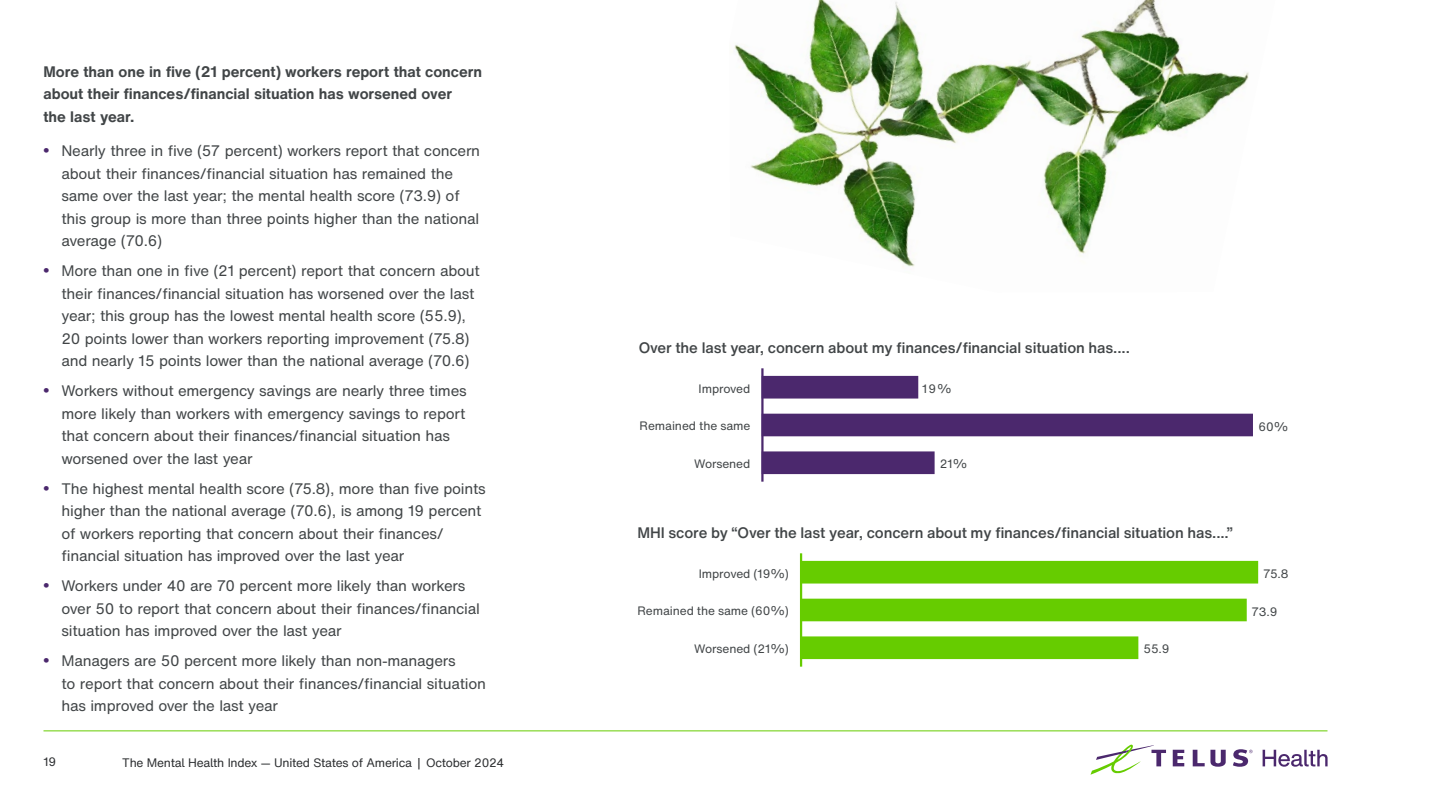
<style>
.page{position:relative;width:1440px;height:810px;background:#fff}
.page>*{position:absolute;margin:0;border:0;box-sizing:border-box;transform-origin:0 0}
.t1{font:15px/22.5px "H Nfor TELUS";letter-spacing:-.015em;color:#414547}
.t2{font:500 15px "H Nfor TELUS";letter-spacing:-.01em;color:#414547}
.t3{font:700 15px/22.5px "H Nfor TELUS";letter-spacing:-.005em;color:#414547}
.t4{font:12px "H Nfor TELUS";letter-spacing:-.005em;color:#414547}
.t5{font:12px "H Nfor TELUSSA";letter-spacing:-.02em;color:#2c2e30}
.t6{font:12px "H Nfor TELUS";color:#2c2e30}
.s1{font-family:"Arial";font-weight:700;font-size:16.5px;color:#4b286d}
</style>
<div class="page">
<svg style="left:1173px;top:750px;width:11px;height:16px"></svg>
<svg style="left:1193px;top:750px;width:33px;height:17px"></svg>
<svg style="left:1090px;top:745px;width:76px;height:30px"></svg>
<svg style="left:1233px;top:749px;width:20px;height:18px"></svg>
<svg style="left:1263px;top:750px;width:65px;height:17px"></svg>
<hr style="left:44px;top:730px;width:1284px;height:1px;background:#6c0">
<hr style="left:761px;top:368px;width:3px;height:114px;background:#4b286d">
<div style="left:762px;top:377px;width:156px;height:21px;background:#4b286d"></div>
<div style="left:762px;top:376px;width:156px;height:23px;border:2px solid #4b286d"></div>
<div style="left:762px;top:414px;width:490px;height:22px;background:#4b286d"></div>
<div style="left:762px;top:452px;width:172px;height:21px;background:#4b286d"></div>
<div style="left:762px;top:451px;width:173px;height:23px;border:2px solid #4b286d"></div>
<hr style="left:800px;top:553px;width:2px;height:114px;background:#6c0">
<div style="left:801px;top:562px;width:456px;height:21px;background:#6c0"></div>
<div style="left:800px;top:561px;width:458px;height:23px;border:2px solid #6c0"></div>
<div style="left:801px;top:599px;width:445px;height:22px;background:#6c0"></div>
<div style="left:801px;top:637px;width:337px;height:21px;background:#6c0"></div>
<div style="left:800px;top:636px;width:338px;height:23px;border:2px solid #6c0"></div>
<img style="left:734px;top:0;width:515px;height:267px">
<p class="t3" style="left:44px;top:60px;width:440px">More than one in five (21 percent) workers report that concern about their finances/financial situation has worsened over<br>the last year.</p>
<p class="t1" style="left:62px;top:139px;width:420px;text-indent:-18px"><span class="s1">•</span> Nearly three in five (57 percent) workers report that concern about their finances/financial situation has remained the same over the last year; the mental health score (73. 9) of this group is more than three points higher than the national average (70. 6)</p>
<p class="t1" style="left:62px;top:259px;width:420px;text-indent:-18px"><span class="s1">•</span> More than one in five (21 percent) report that concern about their finances/financial situation has worsened over the last year; this group has the lowest mental health score (55. 9), 20 points lower than workers reporting improvement (75.8) and nearly 15 points lower than the national average (70. 6)</p>
<p class="t1" style="left:62px;top:379px;width:407px;text-indent:-18px"><span class="s1">•</span> Workers without emergency savings are nearly three times more likely than workers with emergency savings to report that concern about their finances/financial situation has worsened over the last year</p>
<p class="t1" style="left:62px;top:477px;width:426px;text-indent:-18px"><span class="s1">•</span> The highest mental health score (75.8), more than five points higher than the national average (70. 6), is among 19 percent of workers reporting that concern about their finances/ financial situation has improved over the last year</p>
<p class="t1" style="left:62px;top:574px;width:420px;text-indent:-18px"><span class="s1">•</span> Workers under 40 are 70 percent more likely than workers over 50 to report that concern about their finances/financial situation has improved over the last year</p>
<p class="t1" style="left:62px;top:649px;width:426px;text-indent:-18px"><span class="s1">•</span> Managers are 50 percent more likely than non-managers<br>to report that concern about their finances/financial situation has improved over the last year</p>
<p class="t6" style="left:44px;top:754px;width:14px">19</p>
<p class="t5" style="left:122px;top:754px;width:384px">The Mental Health Index — United States of America | October 2024</p>
<p class="t2" style="left:639px;top:338px;width:493px">Over the last year, concern about my finances/financial situation has....</p>
<p class="t4" style="left:922px;top:380px;width:31px">19%</p>
<p class="t4" style="left:699px;top:380px;width:53px">Improved</p>
<p class="t4" style="left:640px;top:418px;width:112px">Remained the same</p>
<p class="t4" style="left:694px;top:456px;width:58px">Worsened</p>
<p class="t4" style="left:940px;top:456px;width:29px">21%</p>
<p class="t4" style="left:1258px;top:418px;width:31px">60%</p>
<p class="t2" style="left:638px;top:522px;width:597px">MHI score by “Over the last year, concern about my finances/financial situation has....”</p>
<p class="t4" style="left:699px;top:565px;width:92px">Improved (19%)</p>
<p class="t4" style="left:637px;top:603px;width:153px">Remained the same (60%)</p>
<p class="t4" style="left:694px;top:641px;width:96px">Worsened (21%)</p>
<p class="t4" style="left:1143px;top:640px;width:28px">55.9</p>
<p class="t4" style="left:1263px;top:565px;width:27px">75.8</p>
<p class="t4" style="left:1251px;top:603px;width:27px">73.9</p>
</div>
